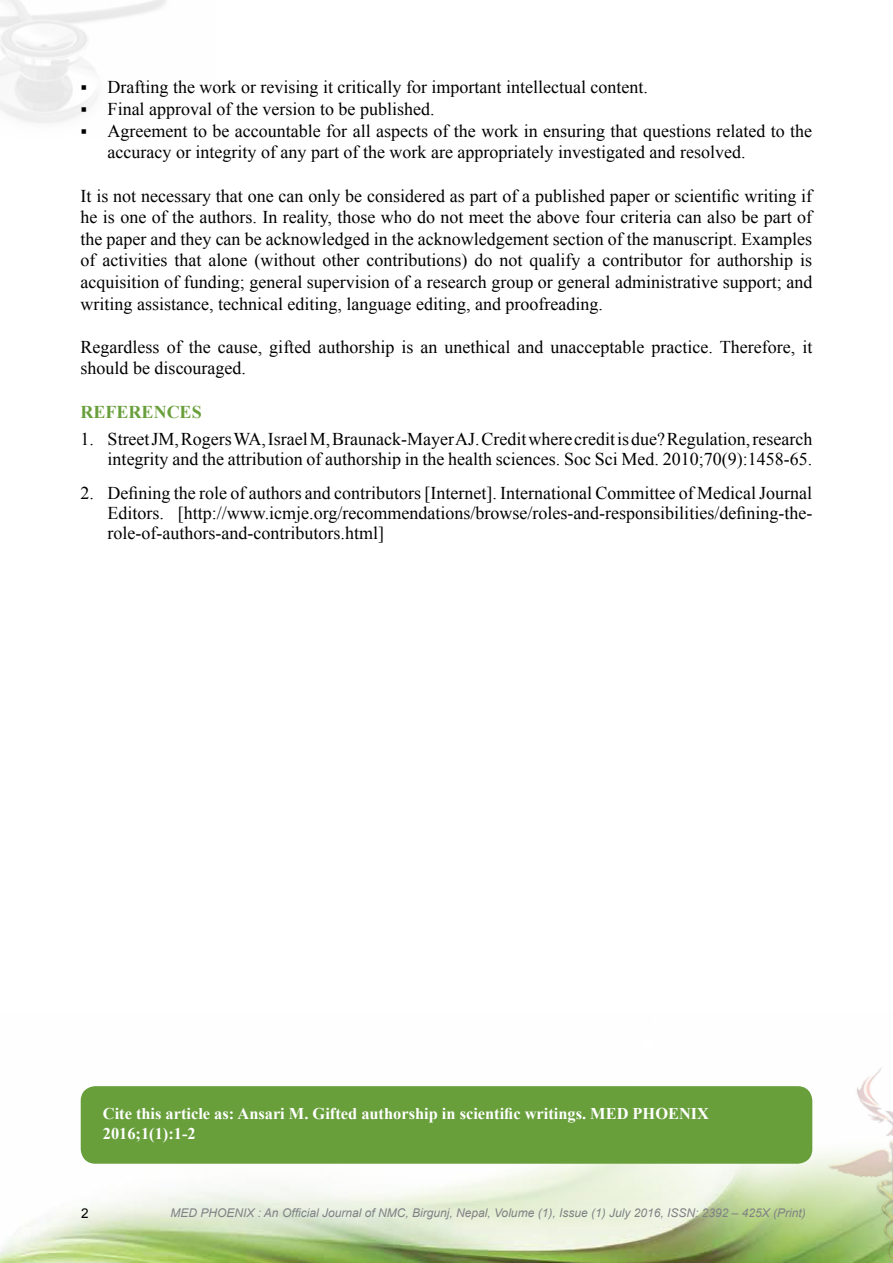
<style>
.page{position:relative;width:893px;height:1263px;background:#fff}
.page>*{position:absolute;margin:0;border:0;box-sizing:border-box;transform-origin:0 0}
.t1{font:18px/21.6px "Times New Roman";color:#000}
.t2{font:700 18px "Times New Roman";color:#689f3b}
.t3{font:700 16.35px/19.6px "Times New Roman";color:#fff}
.t4{font:13.5px "Arial";color:#000}
.t5{font:italic 12px "Arial";color:#808285}
</style>
<div class="page">
<img style="left:0;top:1086px;width:801px;height:177px">
<img style="left:801px;top:1067px;width:92px;height:196px">
<div style="left:81px;top:1086px;width:731px;height:78px;background:#689f3b;border-radius:15px"></div>
<hr style="left:892px;top:267px;width:1px;height:191px;background:#d9e2cb">
<p class="t1" style="left:81px;top:76px;width:569px">▪ Drafting the work or revising it critically for important intellectual content.</p>
<p class="t1" style="left:81px;top:98px;width:355px">▪ Final approval of the version to be published.</p>
<p class="t1" style="left:108px;top:120px;width:706px;text-indent:-27px">▪ Agreement to be accountable for all aspects of the work in ensuring that questions related to the accuracy or integrity of any part of the work are appropriately investigated and resolved.</p>
<p class="t1" style="left:81px;top:184px;width:733px;text-align:justify">It is not necessary that one can only be considered as part of a published paper or scientific writing if he is one of the authors. In reality, those who do not meet the above four criteria can also be part of the paper and they can be acknowledged in the acknowledgement section of the manuscript. Examples of activities that alone (without other contributions) do not qualify a contributor for authorship is acquisition of funding; general supervision of a research group or general administrative support; and writing assistance, technical editing, language editing, and proofreading.</p>
<p class="t1" style="left:81px;top:336px;width:733px">Regardless of the cause, gifted authorship is an unethical and unacceptable practice. Therefore, it should be discouraged.</p>
<p class="t2" style="left:81px;top:399px;width:123px">REFERENCES</p>
<p class="t1" style="left:81px;top:428px;width:733px;line-height:20.2px;text-align:right">1. StreetJM,RogersWA,IsraelM,Braunack-MayerAJ.Creditwherecreditisdue?Regulation,research integrity and the attribution of authorship in the health sciences. Soc Sci Med. 2010;70(9):1458-65.</p>
<p class="t1" style="left:108px;top:482px;width:706px;line-height:20.2px;text-align:justify;text-indent:-27px">2. Defining the role of authors and contributors [Internet]. International Committee of Medical Journal Editors. [http://www.icmje.org/recommendations/browse/roles-and-responsibilities/defining-the&shy;role-of-authors-and-contributors.html]</p>
<p class="t3" style="left:103px;top:1104px;width:608px">Cite this article as: Ansari M. Gifted authorship in scientific writings. MED PHOENIX<br>2016;1(1):1-2</p>
<p class="t4" style="left:81px;top:1205px;width:9px">2</p>
<p class="t5" style="left:170px;top:1205px;width:637px">MED PHoenix : An Official Journal of NMC, Birgunj, Nepal, Volume (1), Issue (1) July 2016, ISSN: 2392 – 425X (Print)</p>
</div>
